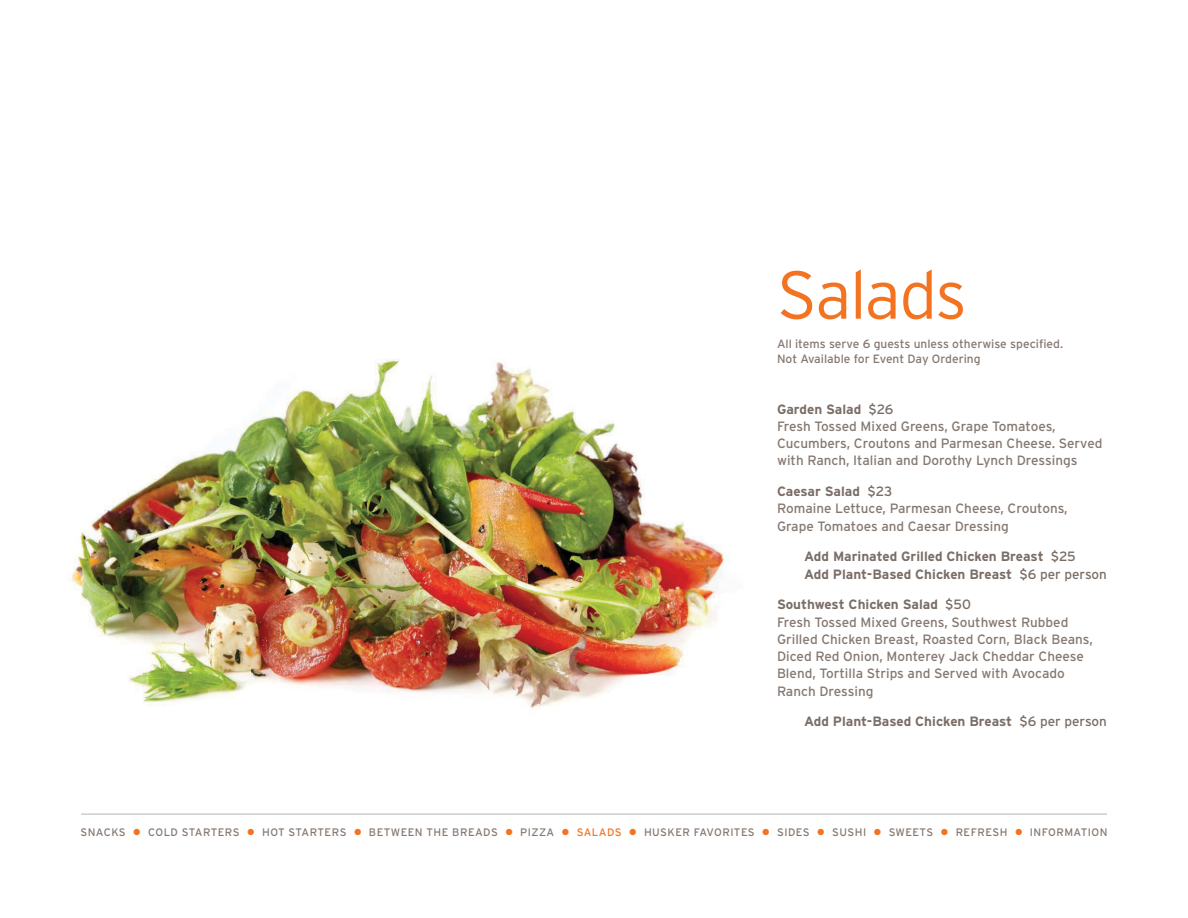
<style>
.page{position:relative;width:1188px;height:918px;background:#fff}
.page>*{position:absolute;margin:0;border:0;box-sizing:border-box;transform-origin:0 0}
.t1{font:300 67.5px "Interstate";letter-spacing:-.025em;color:#f37321}
.t2{font:13.5px/17.2px "Interstate";color:#857870}
.t3{font:700 13.5px/17.2px "Interstate";color:#7a6e66}
.t4{font:12px/15px "Interstate";color:#857870}
.t5{font:10.8px "Interstate";letter-spacing:.04em;color:#857870}
.s1{font-weight:700;color:#7a6e66}
.s2{color:#7a6e66}
.s3{font-weight:400}
.s4{color:#f37321}
</style>
<div class="page">
<hr style="left:81px;top:814px;width:1026px;height:1px;background:#7a6e66">
<img style="left:71px;top:358px;width:655px;height:352px">
<h1 class="t1" style="left:777px;top:257px;width:191px">Salads</h1>
<p class="t4" style="left:777px;top:336px;width:288px">All items serve 6 guests unless otherwise specified.<br>Not Available for Event Day Ordering</p>
<p class="t2" style="left:777px;top:400px;width:327px"><span class="s1">Garden Salad</span> <span class="s2">$26<br></span>Fresh Tossed Mixed Greens, Grape Tomatoes, Cucumbers, Croutons and Parmesan Cheese. Served with Ranch, Italian and Dorothy Lynch Dressings</p>
<p class="t2" style="left:777px;top:483px;width:292px"><span class="s1">Caesar Salad</span> <span class="s2">$23<br></span>Romaine Lettuce, Parmesan Cheese, Croutons,<br>Grape Tomatoes and Caesar Dressing</p>
<p class="t3" style="left:804px;top:548px;width:305px">Add Marinated Grilled Chicken Breast <span class="s3">$25<br></span>Add Plant-Based Chicken Breast <span class="s3">$6 per person</span></p>
<p class="t2" style="left:777px;top:596px;width:317px"><span class="s1">Southwest Chicken Salad</span> <span class="s2">$50<br></span>Fresh Tossed Mixed Greens, Southwest Rubbed Grilled Chicken Breast, Roasted Corn, Black Beans, Diced Red Onion, Monterey Jack Cheddar Cheese Blend, Tortilla Strips and Served with Avocado Ranch Dressing</p>
<p class="t3" style="left:804px;top:713px;width:305px">Add Plant-Based Chicken Breast <span class="s3">$6 per person</span></p>
<p class="t5" style="left:81px;top:826px;width:1028px">SNACKS <span class="s4">●</span> COLD STARTERS <span class="s4">●</span> HOT STARTERS <span class="s4">●</span> BETWEEN THE BREADS <span class="s4">●</span> PIZZA <span class="s4">● SALADS</span> <span class="s4">●</span> HUSKER FAVORITES <span class="s4">●</span> SIDES <span class="s4">●</span> SUSHI <span class="s4">●</span> SWEETS <span class="s4">●</span> REFRESH <span class="s4">●</span> INFORMATION</p>
</div>
